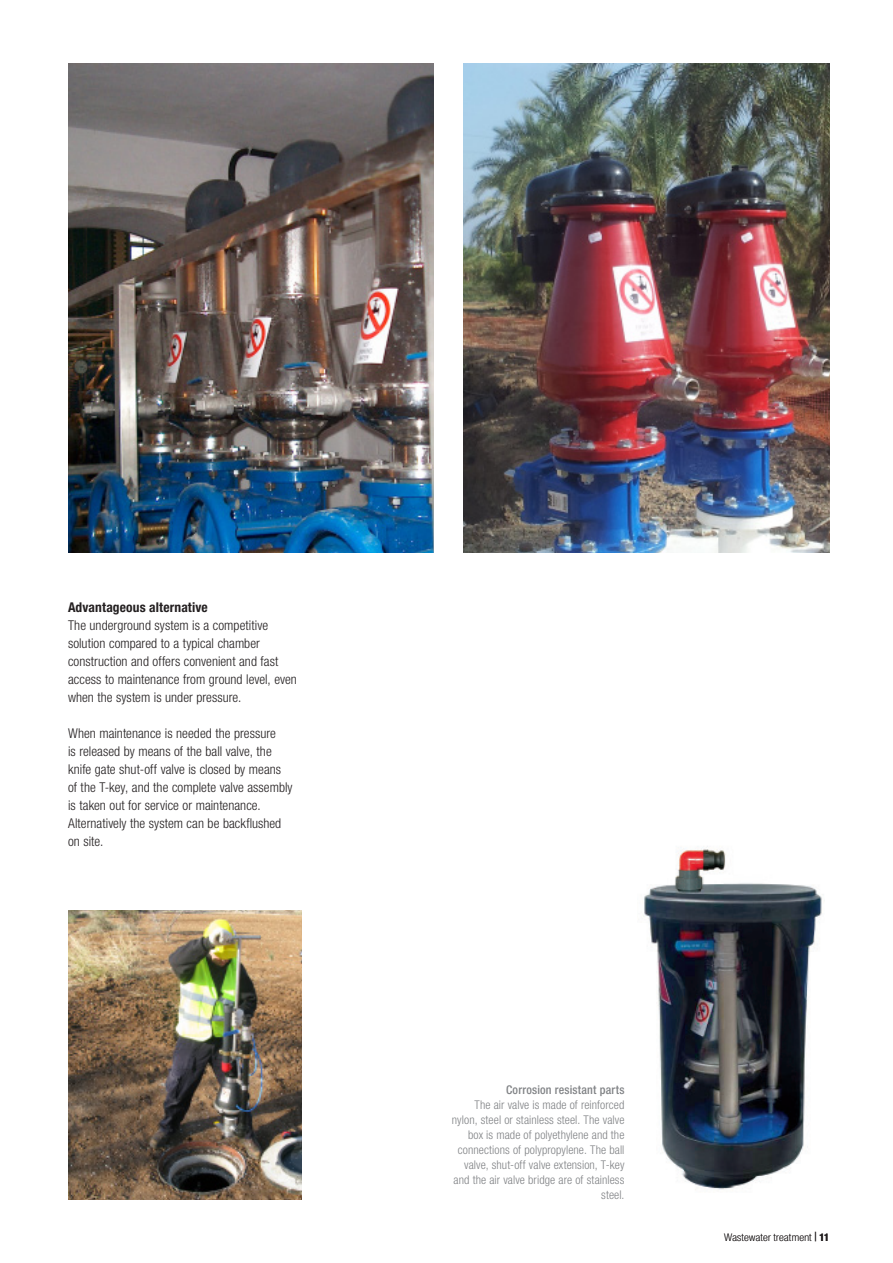
<style>
.page{position:relative;width:893px;height:1263px;background:#fff}
.page>*{position:absolute;margin:0;border:0;box-sizing:border-box;transform-origin:0 0}
.BODY{font:300 condensed 13.5px/18px "Helvetica Neue LT Pro";letter-spacing:.005em;color:#231f20}
.SUB_HEADLINES{font:700 condensed 13.5px "Helvetica Neue LT Pro";letter-spacing:.01em;color:#231f20}
.PICTURE_TEXT_left{font:300 condensed 12px/15px "Helvetica Neue LT Pro";letter-spacing:.005em;color:#808285;text-align:right}
.PICTURE_HEADLINE_lef{font:500 condensed 12px "Helvetica Neue LT Pro";letter-spacing:.015em;color:#808285}
.PAGE_NUMBER_TEXT_rig{font:100 condensed 10.5px "Helvetica Neue LT Pro";letter-spacing:.02em;color:#231f20;scale:1.1 1}
.s1{font-family:"Times New Roman";font-weight:700;font-stretch:normal}
.s2{font-weight:700}
</style>
<div class="page">
<img style="left:463px;top:64px;width:366px;height:489px">
<img style="left:68px;top:64px;width:366px;height:489px">
<img style="left:68px;top:910px;width:234px;height:289px">
<img style="left:643px;top:846px;width:179px;height:344px">
<p class="SUB_HEADLINES" style="left:68px;top:599px;width:141px">Advantageous alternative</p>
<p class="BODY" style="left:68px;top:616px;width:230px">The underground system is a competitive solution compared to a typical chamber construction and offers convenient and fast access to maintenance from ground level, even when the system is under pressure.</p>
<p class="BODY" style="left:68px;top:724px;width:226px">When maintenance is needed the pressure<br>is released by means of the ball valve, the knife gate shut-off valve is closed by means of the T-key, and the complete valve assembly is taken out for service or maintenance.<br>Alternatively the system can be backflushed on site.</p>
<p class="PICTURE_HEADLINE_lef" style="left:506px;top:1083px;width:120px">Corrosion resistant parts</p>
<p class="PICTURE_TEXT_left" style="left:452px;top:1097px;width:174px">The air valve is made of reinforced nylon, steel or stainless steel. The valve box is made of polyethylene and the connections of polypropylene. The ball valve, shut-off valve extension, T-key and the air valve bridge are of stainless steel.</p>
<p class="PAGE_NUMBER_TEXT_rig" style="left:724px;top:1231px;width:97px">Wastewater treatment <span class="s1">|</span> <span class="s2">11</span></p>
</div>
